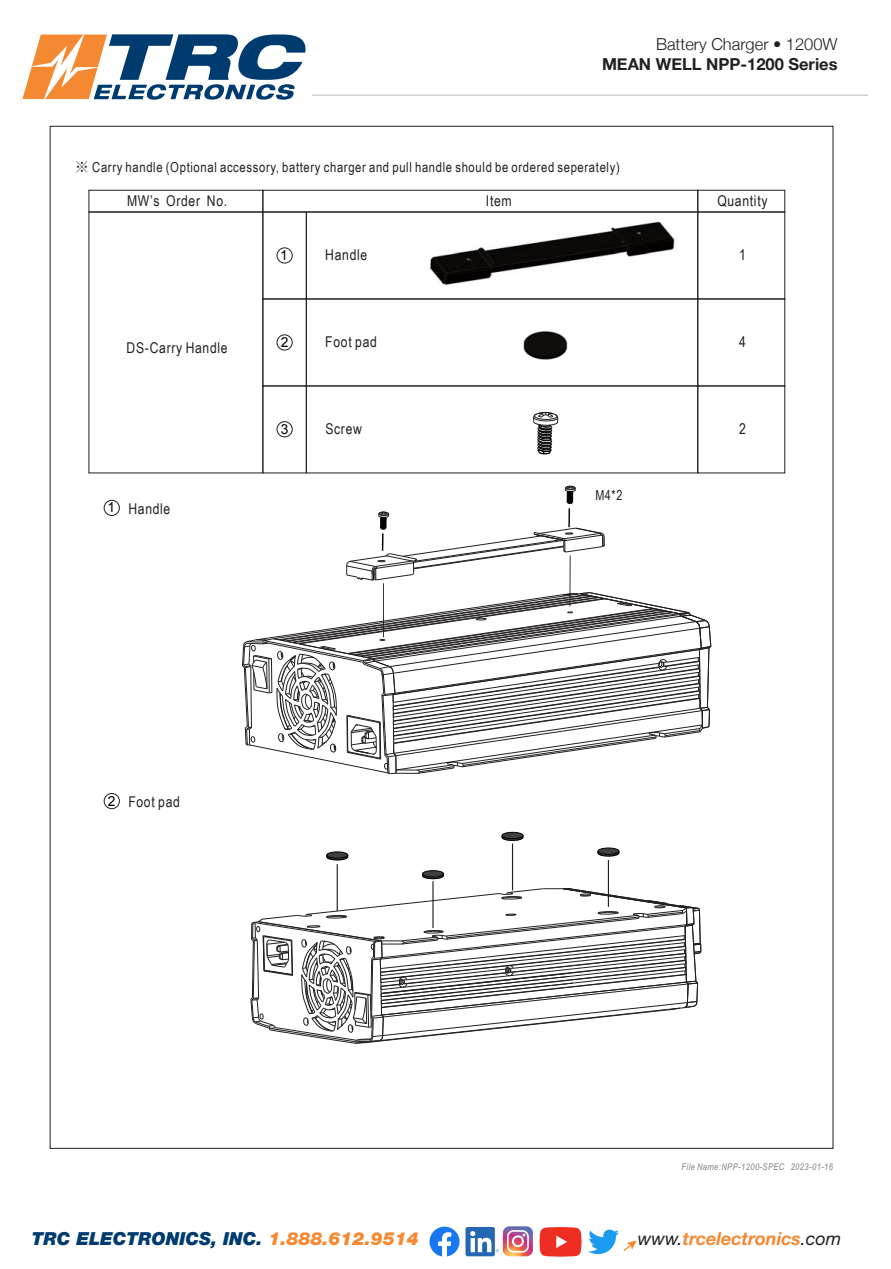
<style>
.page{position:relative;width:891px;height:1269px;background:#fff}
.page>*{position:absolute;margin:0;border:0;box-sizing:border-box;transform-origin:0 0}
.t1{font:italic 900 18px "Helvetica Neue LT Std";color:#003b70}
.t2{font:italic 700 18px "Helvetica Neue LT Std";color:#f58932}
.t3{font:700 16.5px "Helvetica Neue";color:#231f20}
.t4{font:300 16.5px "Helvetica Neue";color:#231f20}
.t5{font:14.85px "Arial Narrow";letter-spacing:.045em;color:#231f20}
.t6{font:13.8px "Arial Narrow";letter-spacing:.045em;color:#231f20}
.t7{font:13.8px "Arial Narrow";letter-spacing:.045em;color:#231f20;scale:.95 1}
.t8{font:13.8px "Arial";color:#050100}
.t9{font:italic 9.15px "Arial Narrow";letter-spacing:.045em;color:#808285}
.s1{font-family:"Inn Ming";font-weight:500}
.s2{font-family:"Arial";font-size:13.8px;color:#050100}
.s3{color:#f58932}
.s4{font-weight:400;color:#231f20}
</style>
<div class="page">
<hr style="left:312px;top:94px;width:556px;height:2px;background:#d3d0ce">
<svg style="left:22px;top:34px;width:284px;height:66px"></svg>
<svg style="left:430px;top:1227px;width:30px;height:30px"></svg>
<svg style="left:540px;top:1227px;width:42px;height:30px"></svg>
<svg style="left:588px;top:1229px;width:49px;height:25px"></svg>
<div style="left:466px;top:1227px;width:29px;height:29px;background:#2567b3;border-radius:2px"></div>
<svg style="left:470px;top:1226px;width:63px;height:30px"></svg>
<div style="left:104px;top:793px;width:16px;height:16px;border:1px solid #231f20;border-radius:50%"></div>
<hr style="left:383px;top:583px;width:1px;height:54px;background:#050100">
<hr style="left:570px;top:556px;width:1px;height:50px;background:#050100">
<svg style="left:597px;top:847px;width:22px;height:10px"></svg>
<hr style="left:608px;top:860px;width:1px;height:47px;background:#231f20">
<hr style="left:512px;top:844px;width:1px;height:46px;background:#231f20">
<hr style="left:433px;top:881px;width:1px;height:47px;background:#231f20">
<hr style="left:337px;top:864px;width:1px;height:47px;background:#231f20">
<svg style="left:502px;top:832px;width:21px;height:9px"></svg>
<svg style="left:422px;top:870px;width:22px;height:9px"></svg>
<svg style="left:326px;top:851px;width:22px;height:9px"></svg>
<div style="left:104px;top:500px;width:16px;height:16px;border:1px solid #231f20;border-radius:50%"></div>
<div style="left:263px;top:190px;width:435px;height:22px;border:1px solid #231f20"></div>
<div style="left:698px;top:190px;width:87px;height:22px;border:1px solid #231f20"></div>
<div style="left:89px;top:190px;width:174px;height:22px;border:1px solid #231f20"></div>
<div style="left:89px;top:212px;width:174px;height:261px;border:1px solid #231f20"></div>
<div style="left:263px;top:212px;width:44px;height:87px;border:1px solid #231f20"></div>
<div style="left:306px;top:212px;width:392px;height:87px;border:1px solid #231f20"></div>
<div style="left:306px;top:299px;width:392px;height:87px;border:1px solid #231f20"></div>
<div style="left:698px;top:212px;width:87px;height:87px;border:1px solid #231f20"></div>
<div style="left:277px;top:248px;width:15px;height:15px;border:1px solid #231f20;border-radius:50%"></div>
<div style="left:277px;top:335px;width:15px;height:15px;border:1px solid #231f20;border-radius:50%"></div>
<img style="left:523px;top:331px;width:45px;height:29px">
<img style="left:430px;top:221px;width:245px;height:64px">
<div style="left:277px;top:422px;width:15px;height:15px;border:1px solid #231f20;border-radius:50%"></div>
<svg style="left:533px;top:412px;width:25px;height:43px"></svg>
<svg style="left:251px;top:888px;width:450px;height:156px"></svg>
<svg style="left:346px;top:486px;width:259px;height:94px"></svg>
<svg style="left:242px;top:592px;width:469px;height:182px"></svg>
<p class="t4" style="left:656px;top:31px;width:183px">Battery Charger • 1200W</p>
<p class="t3" style="left:602px;top:51px;width:237px">MEAN WELL NPP-1200 Series</p>
<p class="t6" style="left:75px;top:157px;width:546px"><span class="s1">※</span> Carry handle (Optional accessory, battery charger and pull handle should be ordered seperately)</p>
<p class="t5" style="left:127px;top:190px;width:102px">MW’s Order No.</p>
<p class="t5" style="left:127px;top:337px;width:103px">DS-Carry Handle</p>
<p class="t5" style="left:107px;top:498px;width:65px"><span class="s2">1</span> Handle</p>
<p class="t8" style="left:280px;top:246px;width:9px">1</p>
<p class="t8" style="left:281px;top:333px;width:9px">2</p>
<p class="t5" style="left:325px;top:244px;width:44px">Handle</p>
<p class="t5" style="left:325px;top:331px;width:53px">Foot pad</p>
<p class="t5" style="left:486px;top:190px;width:27px">Item</p>
<p class="t5" style="left:717px;top:190px;width:52px">Quantity</p>
<p class="t5" style="left:739px;top:244px;width:8px">1</p>
<p class="t5" style="left:739px;top:331px;width:8px">4</p>
<p class="t8" style="left:281px;top:420px;width:9px">3</p>
<p class="t5" style="left:325px;top:418px;width:38px">Screw</p>
<p class="t5" style="left:739px;top:418px;width:8px">2</p>
<p class="t7" style="left:595px;top:485px;width:30px">M4*2</p>
<p class="t5" style="left:108px;top:791px;width:74px"><span class="s2">2</span> Foot pad</p>
<p class="t9" style="left:682px;top:1162px;width:153px">File Name:NPP-1200-SPEC 2023-01-16</p>
<p class="t1" style="left:32px;top:1227px;width:388px">TRC ELECTRONICS, INC. <span class="s3">1.888.612.9514</span></p>
<p class="t2" style="left:638px;top:1227px;width:205px"><span class="s4">www.</span>trcelectronics<span class="s4">.com</span></p>
</div>
